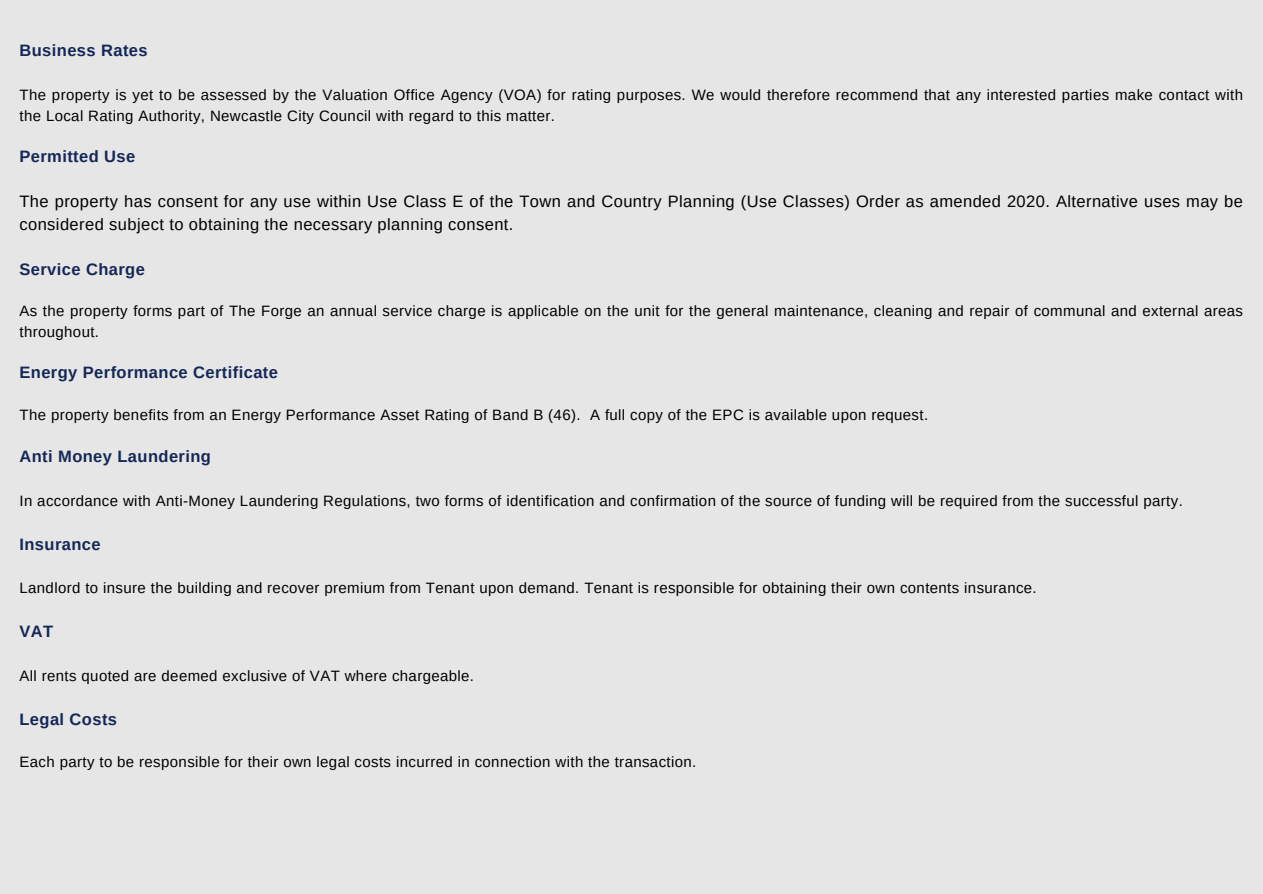
<style>
.page{position:relative;width:1263px;height:894px;background:#fff}
.page>*{position:absolute;margin:0;border:0;box-sizing:border-box;transform-origin:0 0}
.t1{font:16.5px/22.5px "Arimo";letter-spacing:.025em;color:#000}
.t2{font:700 16.5px "Arimo";letter-spacing:.025em;color:#142757}
.t3{font:15px/20.2px "Arimo";letter-spacing:.025em;color:#000}
</style>
<div class="page">
<div style="left:0;top:0;width:1263px;height:893px;background:#e6e6e6"></div>
<h2 class="t2" style="left:20px;top:41px;width:130px">Business Rates</h2>
<p class="t3" style="left:20px;top:85px;width:1225px">The property is yet to be assessed by the Valuation Office Agency (VOA) for rating purposes. We would therefore recommend that any interested parties make contact with the Local Rating Authority, Newcastle City Council with regard to this matter.</p>
<h2 class="t2" style="left:20px;top:147px;width:117px">Permitted Use</h2>
<p class="t1" style="left:20px;top:190px;width:1225px">The property has consent for any use within Use Class E of the Town and Country Planning (Use Classes) Order as amended 2020. Alternative uses may be considered subject to obtaining the necessary planning consent.</p>
<h2 class="t2" style="left:20px;top:260px;width:127px">Service Charge</h2>
<p class="t3" style="left:20px;top:301px;width:1225px">As the property forms part of The Forge an annual service charge is applicable on the unit for the general maintenance, cleaning and repair of communal and external areas throughout.</p>
<h2 class="t2" style="left:20px;top:363px;width:260px">Energy Performance Certificate</h2>
<p class="t3" style="left:20px;top:404px;width:910px">The property benefits from an Energy Performance Asset Rating of Band B (46). A full copy of the EPC is available upon request.</p>
<h2 class="t2" style="left:20px;top:446px;width:193px">Anti Money Laundering</h2>
<p class="t3" style="left:20px;top:490px;width:1165px">In accordance with Anti-Money Laundering Regulations, two forms of identification and confirmation of the source of funding will be required from the successful party.</p>
<h2 class="t2" style="left:20px;top:534px;width:83px">Insurance</h2>
<p class="t3" style="left:20px;top:578px;width:1019px">Landlord to insure the building and recover premium from Tenant upon demand. Tenant is responsible for obtaining their own contents insurance.</p>
<h1 class="t2" style="left:20px;top:622px;width:35px">VAT</h1>
<p class="t3" style="left:20px;top:665px;width:456px">All rents quoted are deemed exclusive of VAT where chargeable.</p>
<h2 class="t2" style="left:20px;top:710px;width:99px">Legal Costs</h2>
<p class="t3" style="left:20px;top:751px;width:678px">Each party to be responsible for their own legal costs incurred in connection with the transaction.</p>
</div>
